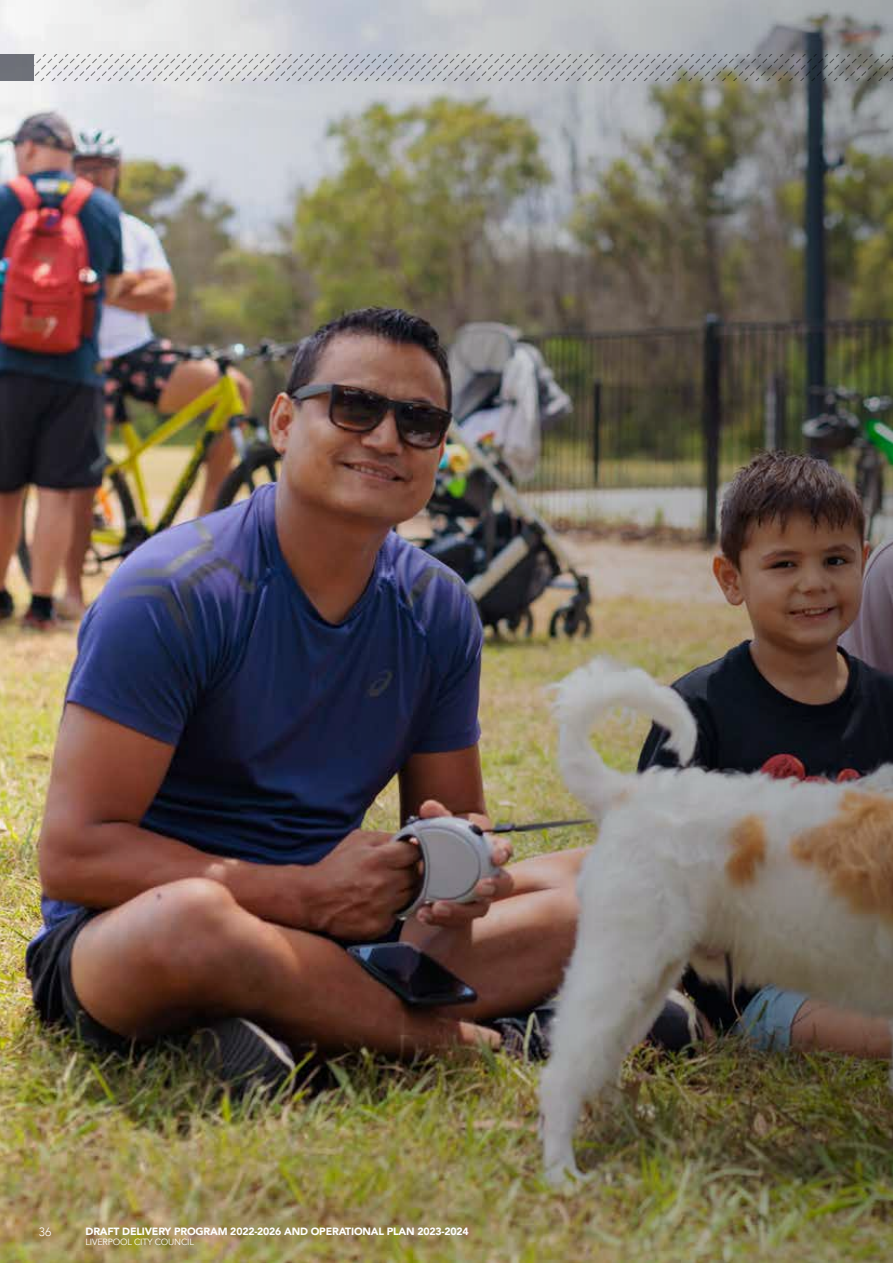
<style>
.page{position:relative;width:893px;height:1263px;background:#fff}
.page>*{position:absolute;margin:0;border:0;box-sizing:border-box;transform-origin:0 0}
.t1{font:300 12px "Avenir";color:#fff}
.t2{font:900 10.5px "Avenir";letter-spacing:-.02em;color:#fff}
.t3{font:9px "Avenir";letter-spacing:-.02em;color:#fff}
</style>
<div class="page">
<img style="left:0;top:0;width:893px;height:1263px">
<p class="t1" style="left:39px;top:1225px;width:14px">36</p>
<p class="t2" style="left:86px;top:1222px;width:384px">DRAFT DELIVERY PROGRAM 2022-2026 AND OPERATIONAL PLAN 2023-2024</p>
<p class="t3" style="left:86px;top:1237px;width:110px">LIVERPOOL CITY COUNCIL</p>
</div>
